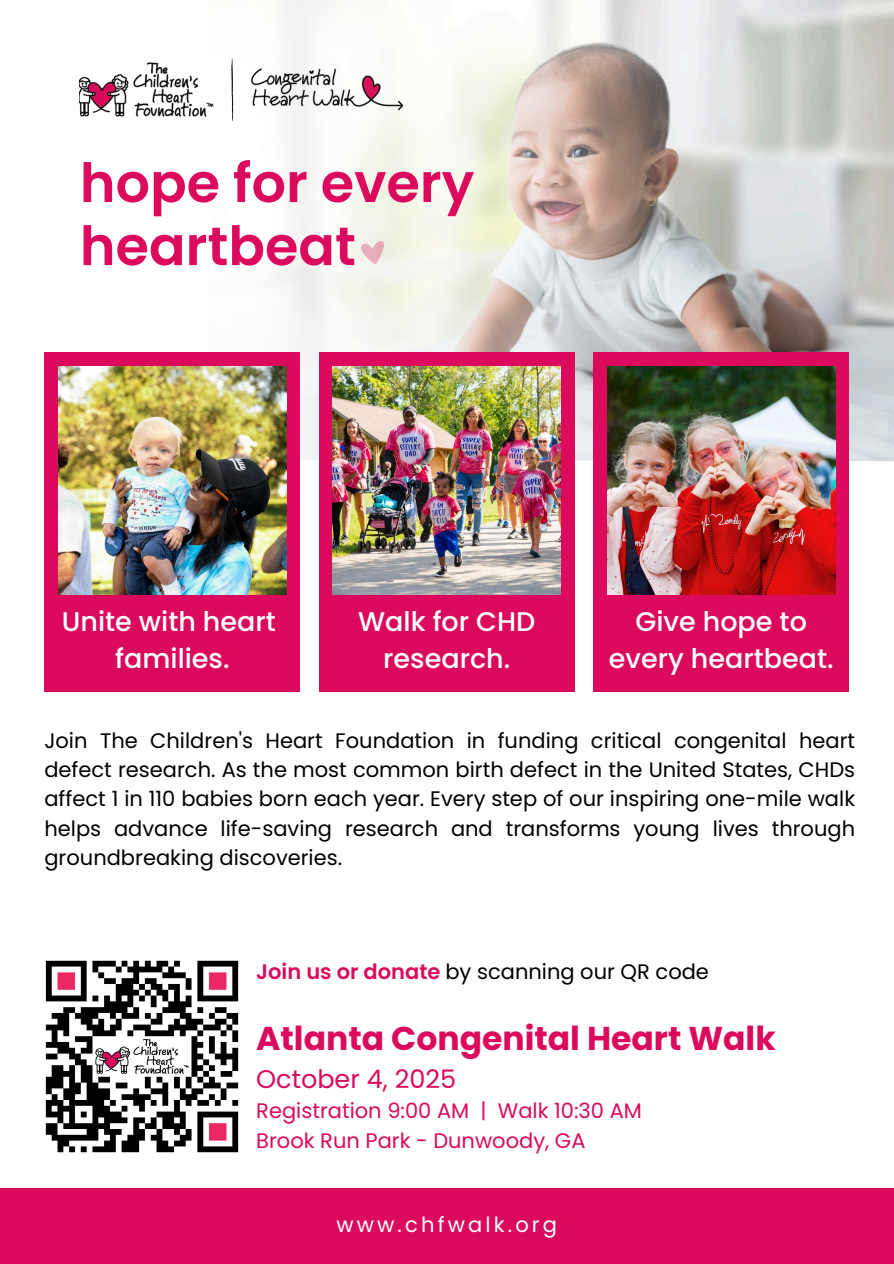
<style>
.page{position:relative;width:894px;height:1264px;background:#fff}
.page>*{position:absolute;margin:0;border:0;box-sizing:border-box;transform-origin:0 0}
.t1{font:600 54px/63px "Poppins";color:#db0a5c}
.t2{font:700 33px "Poppins";color:#db0a5c}
.t3{font:500 27px/37.2px "Poppins";color:#fff;text-align:center}
.t4{font:25.5px "Poppins";color:#db0a5c}
.t5{font:21px/29.2px "Poppins";color:#000;text-align:justify}
.t6{font:21px "Poppins";color:#db0a5c}
.t7{font:21px "Poppins";letter-spacing:.15em;color:#fff}
.s1{font-weight:600;color:#db0a5c}
</style>
<div class="page">
<img style="left:739px;top:0;width:154px;height:460px">
<svg style="left:44px;top:0;width:695px;height:460px"></svg>
<img style="left:80px;top:58px;width:323px;height:62px">
<div style="left:0;top:1187px;width:893px;height:76px;background:#db0a5c"></div>
<img style="left:361px;top:241px;width:22px;height:22px">
<div style="left:45px;top:352px;width:255px;height:339px;background:#db0a5c"></div>
<div style="left:319px;top:352px;width:255px;height:339px;background:#db0a5c"></div>
<div style="left:593px;top:352px;width:255px;height:339px;background:#db0a5c"></div>
<img style="left:58px;top:366px;width:228px;height:228px">
<img style="left:333px;top:366px;width:227px;height:228px">
<img style="left:607px;top:366px;width:228px;height:228px">
<img style="left:45px;top:960px;width:194px;height:193px">
<p class="t1" style="left:80px;top:152px;width:396px">hope for every heartbeat</p>
<p class="t3" style="left:62px;top:602px;width:215px">Unite with heart families.</p>
<p class="t3" style="left:358px;top:602px;width:179px">Walk for CHD research.</p>
<p class="t3" style="left:608px;top:602px;width:226px">Give hope to every heartbeat.</p>
<h2 class="t5" style="left:44px;top:725px;width:812px">Join The Children's Heart Foundation in funding critical congenital heart defect research. As the most common birth defect in the United States, CHDs affect 1 in 110 babies born each year. Every step of our inspiring one-mile walk helps advance life-saving research and transforms young lives through groundbreaking discoveries.</h2>
<p class="t5" style="left:256px;top:956px;width:454px"><span class="s1">Join us or donate</span> by scanning our QR code</p>
<h2 class="t2" style="left:256px;top:1015px;width:521px">Atlanta Congenital Heart Walk</h2>
<p class="t4" style="left:256px;top:1061px;width:201px">October 4, 2025</p>
<h2 class="t6" style="left:256px;top:1096px;width:387px">Registration 9:00 AM | Walk 10:30 AM</h2>
<p class="t6" style="left:256px;top:1125px;width:330px">Brook Run Park - Dunwoody, GA</p>
<p class="t7" style="left:336px;top:1210px;width:222px">www.chfwalk.org</p>
</div>
